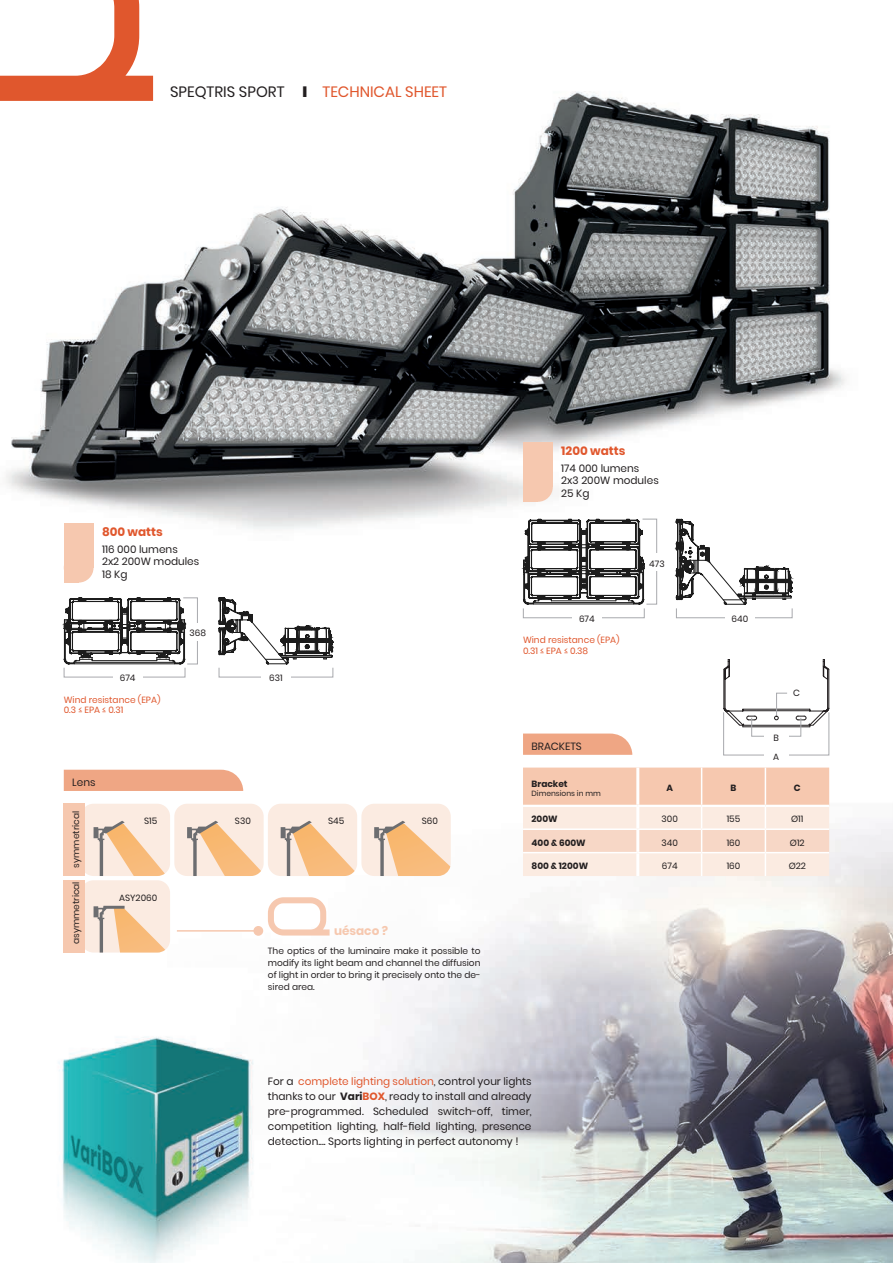
<style>
.page{position:relative;width:893px;height:1263px;background:#fff}
.page>*{position:absolute;margin:0;border:0;box-sizing:border-box;transform-origin:0 0}
.t1{font:15px "Poppins";color:#e0572d}
.t2{font:700 12px "Poppins";color:#e0572d}
.t3{font:700 12px "Poppins";color:#f6c8af}
.t4{font:10.5px/15px "Poppins";color:#231f20;text-align:justify}
.t5{font:9px/12px "Poppins";color:#231f20;text-align:justify}
.t6{font:9px "Poppins";color:#e0572d}
.t7{font:700 9px "Poppins";color:#231f20}
.t8{font:7.5px "Poppins";color:#231f20}
.s1{color:#231f20}
.s2{font-weight:900;color:#231f20}
.s3{color:#e0572d}
.s4{font-weight:700}
.s5{font-weight:700;color:#e0572d}
</style>
<div class="page">
<img style="left:6px;top:76px;width:887px;height:1187px">
<svg style="left:0;top:0;width:153px;height:101px"></svg>
<div style="left:523px;top:442px;width:15px;height:60px;background:#f6c8af"></div>
<div style="left:523px;top:472px;width:30px;height:30px;background:#f6c8af;border-radius:50%"></div>
<div style="left:523px;top:442px;width:30px;height:45px;background:#f6c8af"></div>
<div style="left:523px;top:608px;width:122px;height:10px;border:1px solid #a8a9ad"></div>
<div style="left:572px;top:608px;width:30px;height:17px;background:#fff"></div>
<svg style="left:675px;top:519px;width:119px;height:86px"></svg>
<div style="left:676px;top:608px;width:116px;height:10px;border:1px solid #a8a9ad"></div>
<div style="left:725px;top:608px;width:30px;height:17px;background:#fff"></div>
<svg style="left:521px;top:518px;width:136px;height:87px"></svg>
<div style="left:646px;top:553px;width:22px;height:17px;background:#fff"></div>
<div style="left:64px;top:523px;width:15px;height:60px;background:#f6c8af"></div>
<div style="left:64px;top:553px;width:30px;height:30px;background:#f6c8af;border-radius:50%"></div>
<div style="left:64px;top:523px;width:30px;height:45px;background:#f6c8af"></div>
<svg style="left:218px;top:597px;width:118px;height:68px"></svg>
<div style="left:64px;top:667px;width:121px;height:10px;border:1px solid #a8a9ad"></div>
<div style="left:113px;top:668px;width:30px;height:17px;background:#fff"></div>
<svg style="left:62px;top:597px;width:136px;height:68px"></svg>
<div style="left:187px;top:623px;width:21px;height:17px;background:#fff"></div>
<div style="left:219px;top:667px;width:114px;height:10px;border:1px solid #a8a9ad"></div>
<div style="left:261px;top:668px;width:30px;height:17px;background:#fff"></div>
<div style="left:723px;top:712px;width:106px;height:43px;border:1px solid #a8a9ad"></div>
<div style="left:764px;top:748px;width:25px;height:15px;background:#fff"></div>
<div style="left:751px;top:717px;width:50px;height:19px;border:1px solid #a8a9ad"></div>
<div style="left:764px;top:729px;width:25px;height:15px;background:#fff"></div>
<svg style="left:723px;top:659px;width:107px;height:68px"></svg>
<div style="left:253px;top:926px;width:10px;height:10px;background:#f6c8af;border-radius:50%"></div>
<hr style="left:177px;top:930px;width:82px;height:2px;background:#f6c8af">
<svg style="left:268px;top:897px;width:62px;height:38px"></svg>
<div style="left:64px;top:770px;width:179px;height:21px;background:#efa684"></div>
<div style="left:81px;top:804px;width:89px;height:72px;background:#fbebe1;border-radius:13px"></div>
<svg style="left:94px;top:821px;width:71px;height:55px"></svg>
<div style="left:174px;top:804px;width:90px;height:72px;background:#fbebe1;border-radius:13px"></div>
<svg style="left:187px;top:821px;width:74px;height:55px"></svg>
<div style="left:268px;top:804px;width:89px;height:72px;background:#fbebe1;border-radius:13px"></div>
<svg style="left:281px;top:821px;width:74px;height:55px"></svg>
<div style="left:361px;top:804px;width:90px;height:72px;background:#fbebe1;border-radius:13px"></div>
<svg style="left:374px;top:821px;width:76px;height:55px"></svg>
<div style="left:64px;top:804px;width:21px;height:72px;background:#f6c8af"></div>
<div style="left:81px;top:880px;width:89px;height:72px;background:#fbebe1;border-radius:13px"></div>
<svg style="left:94px;top:906px;width:71px;height:46px"></svg>
<div style="left:64px;top:880px;width:21px;height:72px;background:#f6c8af"></div>
<svg style="left:523px;top:767px;width:306px;height:109px"></svg>
<hr style="left:636px;top:853px;width:3px;height:23px;background:#fff">
<svg style="left:523px;top:733px;width:109px;height:22px"></svg>
<p class="t1" style="left:170px;top:83px;width:278px"><span class="s1">SPEQTRIS SPORT</span> <span class="s2">I</span> TECHNICAL SHEET</p>
<p class="t2" style="left:102px;top:524px;width:62px">800 watts</p>
<p class="t4" style="left:102px;top:541px;width:77px">116 000 lumens</p>
<p class="t4" style="left:102px;top:554px;width:99px">2x2 200W modules</p>
<p class="t4" style="left:102px;top:567px;width:27px">18 Kg</p>
<p class="t5" style="left:120px;top:672px;width:17px">674</p>
<p class="t6" style="left:64px;top:694px;width:98px">Wind resistance (EPA)</p>
<p class="t6" style="left:64px;top:705px;width:61px">0.3 ≤ EPA ≤ 0.31</p>
<p class="t4" style="left:72px;top:775px;width:25px">Lens</p>
<p class="t5" style="left:189px;top:627px;width:18px">368</p>
<p class="t5" style="left:269px;top:672px;width:15px">631</p>
<p class="t5" style="left:70px;top:867px;width:58px;rotate:-90deg">symmetrical</p>
<p class="t5" style="left:70px;top:944px;width:64px;rotate:-90deg">asymmetrical</p>
<p class="t5" style="left:144px;top:815px;width:15px">S15</p>
<p class="t5" style="left:235px;top:815px;width:17px">S30</p>
<p class="t5" style="left:328px;top:815px;width:18px">S45</p>
<p class="t5" style="left:422px;top:815px;width:18px">S60</p>
<p class="t5" style="left:119px;top:892px;width:40px">ASY2060</p>
<p class="t3" style="left:334px;top:924px;width:56px">uésaco ?</p>
<p class="t5" style="left:268px;top:944px;width:214px">The optics of the luminaire make it possible to modify its light beam and channel the diffusion of light in order to bring it precisely onto the de&shy;sired area.</p>
<p class="t2" style="left:561px;top:444px;width:66px">1200 watts</p>
<p class="t4" style="left:561px;top:461px;width:80px">174 000 lumens</p>
<p class="t4" style="left:561px;top:473px;width:99px">2x3 200W modules</p>
<p class="t4" style="left:561px;top:486px;width:30px">25 Kg</p>
<p class="t5" style="left:649px;top:557px;width:17px">473</p>
<p class="t5" style="left:579px;top:612px;width:17px">674</p>
<p class="t5" style="left:732px;top:612px;width:18px">640</p>
<p class="t6" style="left:523px;top:635px;width:98px">Wind resistance (EPA)</p>
<p class="t6" style="left:523px;top:645px;width:67px">0.31 ≤ EPA ≤ 0.38</p>
<p class="t4" style="left:531px;top:738px;width:52px">BRACKETS</p>
<p class="t7" style="left:531px;top:778px;width:38px">Bracket</p>
<p class="t8" style="left:531px;top:789px;width:71px">Dimensions in mm</p>
<p class="t5" style="left:793px;top:687px;width:8px">C</p>
<p class="t5" style="left:773px;top:732px;width:7px">B</p>
<p class="t5" style="left:773px;top:751px;width:7px">A</p>
<p class="t7" style="left:666px;top:783px;width:8px">A</p>
<p class="t7" style="left:731px;top:783px;width:7px">B</p>
<p class="t7" style="left:794px;top:783px;width:8px">C</p>
<p class="t7" style="left:531px;top:814px;width:28px">200W</p>
<p class="t5" style="left:662px;top:813px;width:18px">300</p>
<p class="t5" style="left:727px;top:813px;width:15px">155</p>
<p class="t5" style="left:791px;top:813px;width:14px">Ø11</p>
<p class="t7" style="left:532px;top:837px;width:56px">400 &amp; 600W</p>
<p class="t5" style="left:661px;top:836px;width:18px">340</p>
<p class="t5" style="left:727px;top:836px;width:15px">160</p>
<p class="t5" style="left:790px;top:836px;width:16px">Ø12</p>
<p class="t7" style="left:532px;top:861px;width:58px">800 &amp; 1200W</p>
<p class="t5" style="left:662px;top:860px;width:17px">674</p>
<p class="t5" style="left:727px;top:860px;width:15px">160</p>
<p class="t5" style="left:789px;top:860px;width:19px">Ø22</p>
<p class="t4" style="left:268px;top:1074px;width:265px">For a <span class="s3">complete lighting solution</span>, control your lights thanks to our <span class="s4">Vari</span><span class="s5">BOX</span>, ready to install and already pre-programmed. Scheduled switch-off, timer, competition lighting, half-field lighting, presence detection.... Sports lighting in perfect autonomy !</p>
</div>
